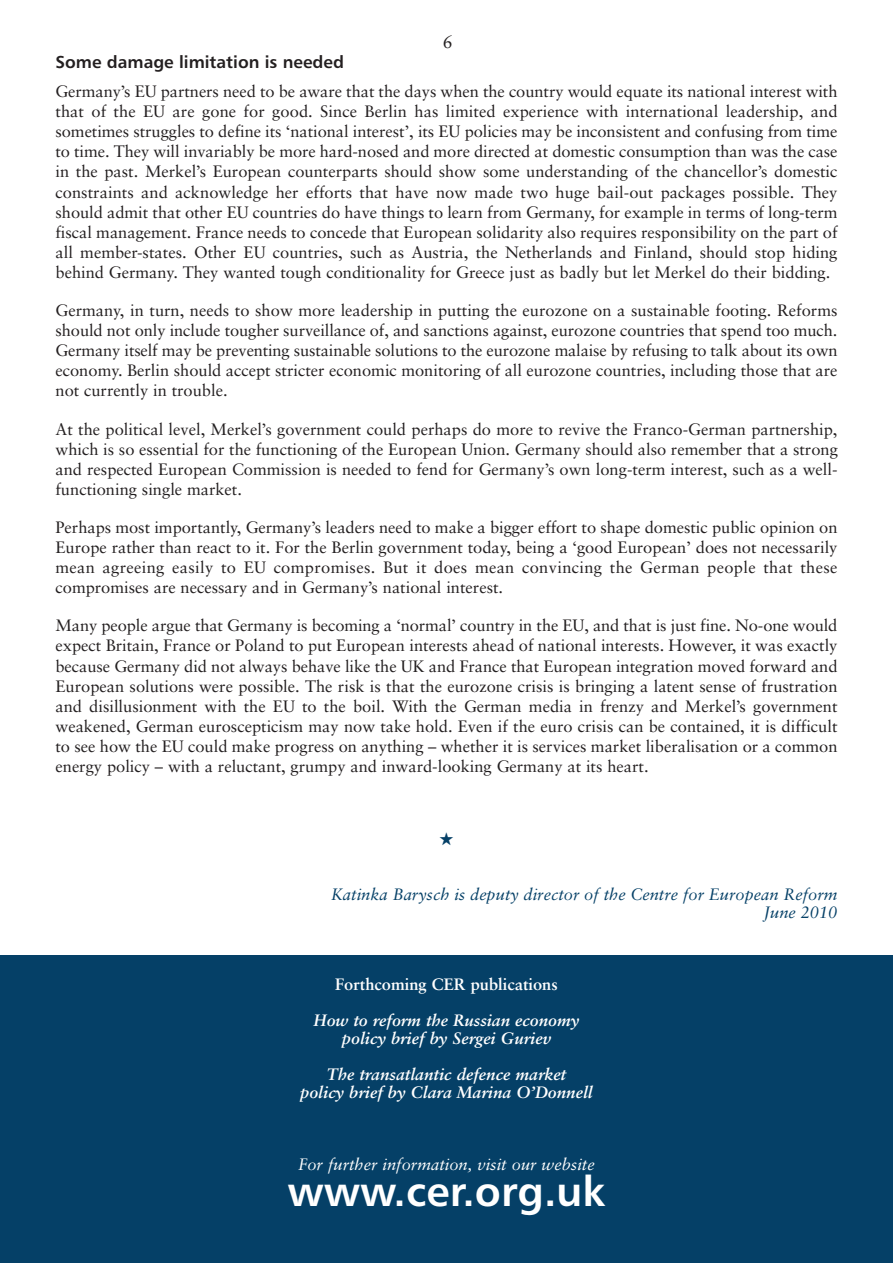
<style>
.page{position:relative;width:893px;height:1263px;background:#fff}
.page>*{position:absolute;margin:0;border:0;box-sizing:border-box;transform-origin:0 0}
.t1{font:42px "Humanist 777 BT Bold B";color:#fff}
.t2{font:18px "Sabon";color:#231f20}
.t3{font:17.25px "Humanist 777 BT Bold B";color:#231f20}
.t4{font:16.5px/20.1px "Sabon";color:#231f20;text-align:justify}
.t5{font:italic 700 16.5px/18px "Sabon";color:#fff;text-align:center}
.t6{font:italic 16.5px/18px "Sabon";color:#054067;text-align:right}
.t7{font:italic 16.5px "Sabon";color:#fff}
.t8{font:700 16.5px "Sabon";color:#fff}
</style>
<div class="page">
<div style="left:0;top:955px;width:893px;height:308px;background:#054067"></div>
<p class="t2" style="left:443px;top:35px;width:12px">6</p>
<p class="t3" style="left:56px;top:56px;width:290px">Some damage limitation is needed</p>
<p class="t4" style="left:56px;top:83px;width:784px">Germany’s EU partners need to be aware that the days when the country would equate its national interest with that of the EU are gone for good. Since Berlin has limited experience with international leadership, and sometimes struggles to define its ‘national interest’, its EU policies may be inconsistent and confusing from time to time. They will invariably be more hard-nosed and more directed at domestic consumption than was the case in the past. Merkel’s European counterparts should show some understanding of the chancellor’s domestic constraints and acknowledge her efforts that have now made two huge bail-out packages possible. They should admit that other EU countries do have things to learn from Germany, for example in terms of long-term fiscal management. France needs to concede that European solidarity also requires responsibility on the part of all member-states. Other EU countries, such as Austria, the Netherlands and Finland, should stop hiding behind Germany. They wanted tough conditionality for Greece just as badly but let Merkel do their bidding.</p>
<p class="t4" style="left:56px;top:302px;width:783px">Germany, in turn, needs to show more leadership in putting the eurozone on a sustainable footing. Reforms should not only include tougher surveillance of, and sanctions against, eurozone countries that spend too much.<br>Germany itself may be preventing sustainable solutions to the eurozone malaise by refusing to talk about its own economy. Berlin should accept stricter economic monitoring of all eurozone countries, including those that are not currently in trouble.</p>
<p class="t4" style="left:56px;top:420px;width:784px">At the political level, Merkel’s government could perhaps do more to revive the Franco-German partnership, which is so essential for the functioning of the European Union. Germany should also remember that a strong and respected European Commission is needed to fend for Germany’s own long-term interest, such as a well&shy;functioning single market.</p>
<p class="t4" style="left:56px;top:519px;width:783px">Perhaps most importantly, Germany’s leaders need to make a bigger effort to shape domestic public opinion on Europe rather than react to it. For the Berlin government today, being a ‘good European’ does not necessarily mean agreeing easily to EU compromises. But it does mean convincing the German people that these compromises are necessary and in Germany’s national interest.</p>
<p class="t4" style="left:56px;top:617px;width:783px">Many people argue that Germany is becoming a ‘normal’ country in the EU, and that is just fine. No-one would expect Britain, France or Poland to put European interests ahead of national interests. However, it was exactly because Germany did not always behave like the UK and France that European integration moved forward and European solutions were possible. The risk is that the eurozone crisis is bringing a latent sense of frustration and disillusionment with the EU to the boil. With the German media in frenzy and Merkel’s government weakened, German euroscepticism may now take hold. Even if the euro crisis can be contained, it is difficult to see how the EU could make progress on anything – whether it is services market liberalisation or a common energy policy – with a reluctant, grumpy and inward-looking Germany at its heart.</p>
<p class="t6" style="left:331px;top:887px;width:508px">Katinka Barysch is deputy director of the Centre for European Reform<br>June 2010</p>
<p class="t8" style="left:335px;top:977px;width:224px">Forthcoming CER publications</p>
<p class="t5" style="left:314px;top:1013px;width:267px">How to reform the Russian economy policy brief by Sergei Guriev</p>
<p class="t5" style="left:300px;top:1067px;width:294px">The transatlantic defence market<br>policy brief by Clara Marina O’Donnell</p>
<p class="t7" style="left:298px;top:1157px;width:298px">For further information, visit our website</p>
<h1 class="t1" style="left:288px;top:1175px;width:319px">www.cer.org.uk</h1>
</div>
